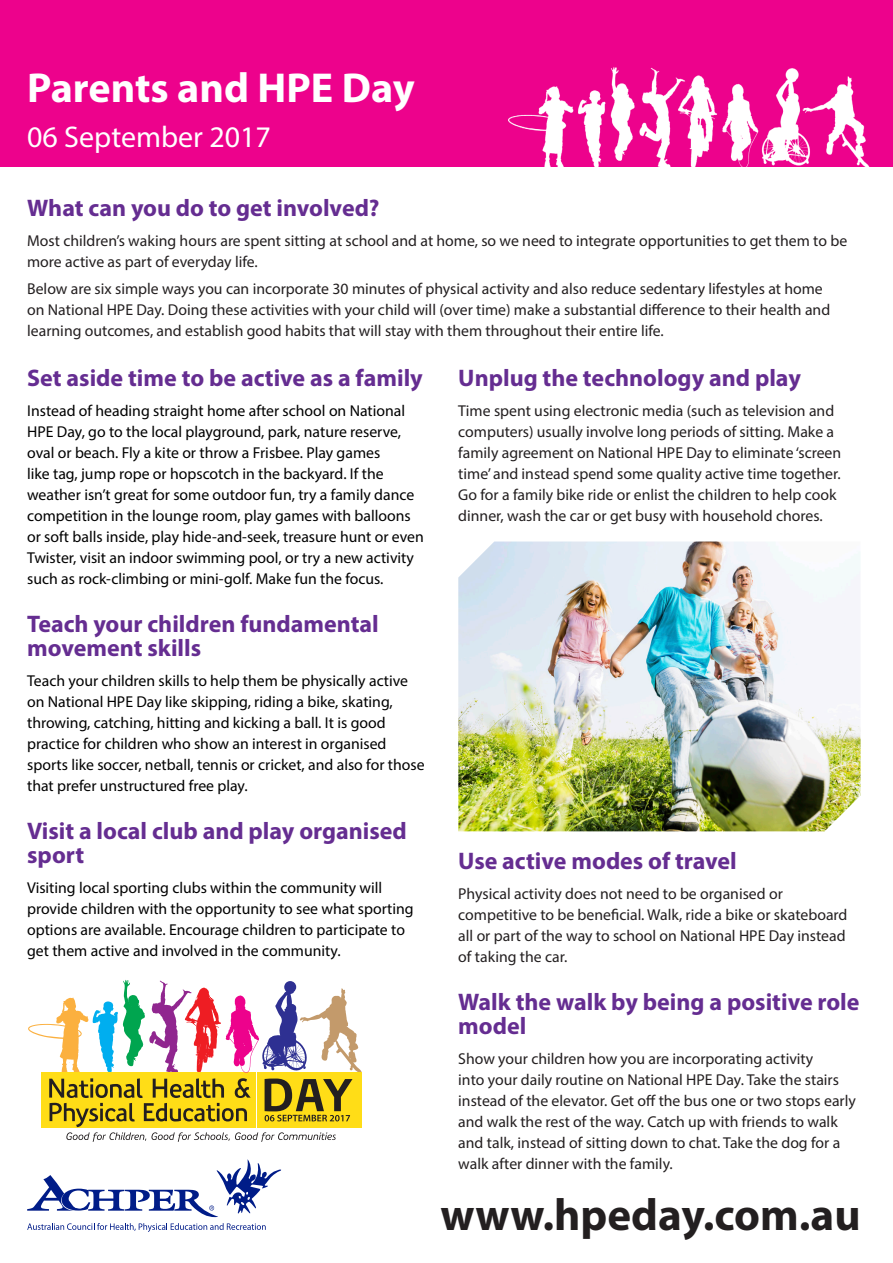
<style>
.page{position:relative;width:893px;height:1263px;background:#fff}
.page>*{position:absolute;margin:0;border:0;box-sizing:border-box;transform-origin:0 0}
.t1{font:700 45px "Myriad Pro";color:#231f20}
.t2{font:700 42px "Myriad Pro";color:#fff}
.t3{font:30px "Myriad Pro";color:#fff}
.t4{font:700 24px/24px "Myriad Pro";color:#652d91}
.t5{font:15.75px/21px "Myriad Pro";color:#231f20}
.t6{font:15.75px/21px "Myriad Pro";color:#000}
</style>
<div class="page">
<div style="left:1px;top:0;width:892px;height:167px;background:#ed028c"></div>
<img style="left:458px;top:541px;width:403px;height:290px">
<img style="left:508px;top:67px;width:362px;height:100px">
<svg style="left:28px;top:980px;width:333px;height:162px"></svg>
<svg style="left:27px;top:1159px;width:254px;height:58px"></svg>
<svg style="left:27px;top:1223px;width:239px;height:9px"></svg>
<p class="t2" style="left:27px;top:61px;width:389px">Parents and HPE Day</p>
<p class="t3" style="left:27px;top:119px;width:245px">06 September 2017</p>
<p class="t4" style="left:27px;top:195px;width:354px">What can you do to get involved?</p>
<p class="t5" style="left:27px;top:230px;width:822px">Most children’s waking hours are spent sitting at school and at home, so we need to integrate opportunities to get them to be more active as part of everyday life.</p>
<p class="t5" style="left:27px;top:278px;width:805px">Below are six simple ways you can incorporate 30 minutes of physical activity and also reduce sedentary lifestyles at home on National HPE Day. Doing these activities with your child will (over time) make a substantial difference to their health and learning outcomes, and establish good habits that will stay with them throughout their entire life.</p>
<p class="t4" style="left:27px;top:365px;width:397px">Set aside time to be active as a family</p>
<p class="t6" style="left:27px;top:400px;width:398px">Instead of heading straight home after school on National HPE Day, go to the local playground, park, nature reserve, oval or beach. Fly a kite or throw a Frisbee. Play games<br>like tag, jump rope or hopscotch in the backyard. If the weather isn’t great for some outdoor fun, try a family dance competition in the lounge room, play games with balloons or soft balls inside, play hide-and-seek, treasure hunt or even Twister, visit an indoor swimming pool, or try a new activity such as rock-climbing or mini-golf. Make fun the focus.</p>
<p class="t4" style="left:27px;top:611px;width:353px">Teach your children fundamental movement skills</p>
<p class="t6" style="left:27px;top:670px;width:399px">Teach your children skills to help them be physically active on National HPE Day like skipping, riding a bike, skating, throwing, catching, hitting and kicking a ball. It is good practice for children who show an interest in organised sports like soccer, netball, tennis or cricket, and also for those that prefer unstructured free play.</p>
<p class="t4" style="left:27px;top:818px;width:381px">Visit a local club and play organised sport</p>
<p class="t6" style="left:27px;top:877px;width:388px">Visiting local sporting clubs within the community will provide children with the opportunity to see what sporting options are available. Encourage children to participate to get them active and involved in the community.</p>
<p class="t4" style="left:458px;top:365px;width:344px">Unplug the technology and play</p>
<p class="t5" style="left:458px;top:400px;width:384px">Time spent using electronic media (such as television and computers) usually involve long periods of sitting. Make a family agreement on National HPE Day to eliminate ‘screen time’ and instead spend some quality active time together.<br>Go for a family bike ride or enlist the children to help cook dinner, wash the car or get busy with household chores.</p>
<p class="t4" style="left:458px;top:848px;width:280px">Use active modes of travel</p>
<p class="t5" style="left:458px;top:883px;width:391px">Physical activity does not need to be organised or competitive to be beneficial. Walk, ride a bike or skateboard all or part of the way to school on National HPE Day instead of taking the car.</p>
<p class="t4" style="left:458px;top:989px;width:403px">Walk the walk by being a positive role model</p>
<p class="t5" style="left:458px;top:1048px;width:399px">Show your children how you are incorporating activity<br>into your daily routine on National HPE Day. Take the stairs instead of the elevator. Get off the bus one or two stops early and walk the rest of the way. Catch up with friends to walk and talk, instead of sitting down to chat. Take the dog for a walk after dinner with the family.</p>
<p class="t1" style="left:440px;top:1186px;width:422px">www.hpeday.com.au</p>
</div>
